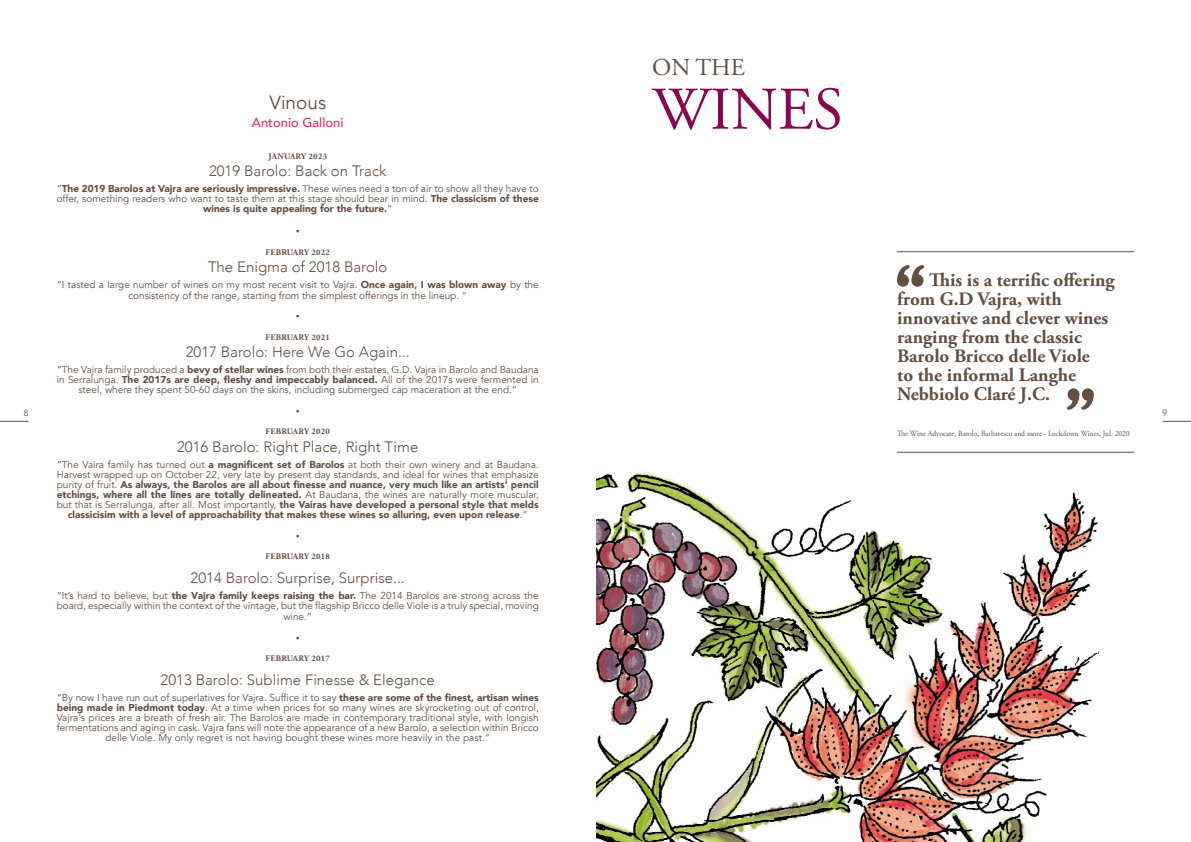
<style>
.page{position:relative;width:1191px;height:842px;background:#fff}
.page>*{position:absolute;margin:0;border:0;box-sizing:border-box;transform-origin:0 0}
.t1{font:60.4px "Adobe Garamond Pro";color:#8a0551}
.t2{font:24.2px "Adobe Garamond Pro";color:#634e42}
.t3{font:700 19px/19px "Adobe Garamond Pro";color:#634e42}
.t4{font:19px "Avenir";color:#634e42}
.t5{font:300 15px "Avenir";color:#634e42}
.t6{font:500 13px "Avenir";color:#e72b5b}
.t7{font:10px/10px "Avenir";color:#634e42;text-align:center}
.t8{font:900 10px/10px "Avenir";color:#634e42;text-align:center}
.t9{font:300 9px "Avenir";color:#634e42}
.t10{font:700 8.5px "Adobe Garamond Pro";letter-spacing:.03em;color:#634e42}
.t11{font:8px "Adobe Garamond Pro";color:#634e42;scale:.94 1}
.s1{font-weight:900}
.s2{font-weight:400}
</style>
<div class="page">
<svg style="left:0;top:421px;width:28px;height:1px"></svg>
<svg style="left:1162px;top:421px;width:29px;height:1px"></svg>
<img style="left:596px;top:451px;width:536px;height:391px">
<hr style="left:897px;top:452px;width:237px;height:1px;background:#634e42">
<hr style="left:897px;top:251px;width:237px;height:1px;background:#634e42">
<svg style="left:1067px;top:388px;width:26px;height:22px"></svg>
<svg style="left:897px;top:265px;width:27px;height:22px"></svg>
<h2 class="t2" style="left:652px;top:53px;width:94px">ON THE</h2>
<h1 class="t1" style="left:652px;top:73px;width:192px">WINES</h1>
<h3 class="t4" style="left:269px;top:91px;width:58px">Vinous</h3>
<h3 class="t6" style="left:252px;top:111px;width:93px">Antonio Galloni</h3>
<p class="t10" style="left:268px;top:152px;width:60px">JANUARY 2023</p>
<h3 class="t5" style="left:209px;top:162px;width:179px">2019 Barolo: Back on Track</h3>
<p class="t7" style="left:57px;top:184px;width:483px">“<span class="s1">The 2019 Barolos at Vajra are seriously impressive.</span> These wines need a ton of air to show all they have to offer, something readers who want to taste them at this stage should bear in mind. <span class="s1">The classicism of these wines is quite appealing for the future.</span>“</p>
<p class="t10" style="left:296px;top:227px;width:5px">•</p>
<p class="t10" style="left:265px;top:248px;width:66px">FEBRUARY 2022</p>
<h3 class="t5" style="left:208px;top:258px;width:181px">The Enigma of 2018 Barolo</h3>
<p class="t7" style="left:57px;top:280px;width:483px">“I tasted a large number of wines on my most recent visit to Vajra. <span class="s1">Once again, I was blown away</span> by the consistency of the range, starting from the simplest offerings in the lineup. “</p>
<p class="t10" style="left:296px;top:311px;width:5px">•</p>
<p class="t10" style="left:265px;top:333px;width:66px">FEBRUARY 2021</p>
<h3 class="t5" style="left:186px;top:343px;width:225px">2017 Barolo: Here We Go Again...</h3>
<p class="t7" style="left:57px;top:365px;width:483px">“The Vajra family produced a <span class="s1">bevy of stellar wines</span> from both their estates, G.D. Vajra in Barolo and Baudana in Serralunga. <span class="s1">The 2017s are deep, fleshy and impeccably balanced.</span> All of the 2017s were fermented in steel, where they spent 50-60 days on the skins, including submerged cap maceration at the end.“</p>
<p class="t10" style="left:296px;top:406px;width:5px">•</p>
<p class="t10" style="left:265px;top:427px;width:66px">FEBRUARY 2020</p>
<h3 class="t5" style="left:177px;top:438px;width:243px">2016 Barolo: Right Place, Right Time</h3>
<p class="t8" style="left:57px;top:459px;width:483px"><span class="s2">“The Vaira family has turned out</span> a magnificent set of Barolos <span class="s2">at both their own winery and at Baudana.<br>Harvest wrapped up on October 22, very late by present day standards, and ideal for wines that emphasize purity of fruit.</span> As always, the Barolos are all about finesse and nuance, very much like an artists’ pencil etchings, where all the lines are totally delineated. <span class="s2">At Baudana, the wines are naturally more muscular, but that is Serralunga, after all. Most importantly,</span> the Vairas have developed a personal style that melds classicisim with a level of approachability that makes these wines so alluring, even upon release<span class="s2">.“</span></p>
<p class="t10" style="left:296px;top:531px;width:5px">•</p>
<p class="t10" style="left:265px;top:552px;width:66px">FEBRUARY 2018</p>
<h3 class="t5" style="left:191px;top:569px;width:216px">2014 Barolo: Surprise, Surprise...</h3>
<p class="t7" style="left:57px;top:591px;width:483px;text-align:left">“It’s hard to believe, but <span class="s1">the Vajra family keeps raising the bar.</span> The 2014 Barolos are strong across the board, especially within the context of the vintage, but the flagship Bricco delle Viole is a truly special, moving</p>
<p class="t7" style="left:283px;top:612px;width:30px">wine.“</p>
<p class="t10" style="left:296px;top:633px;width:5px">•</p>
<p class="t10" style="left:265px;top:653px;width:66px">FEBRUARY 2017</p>
<h3 class="t5" style="left:161px;top:671px;width:276px">2013 Barolo: Sublime Finesse &amp; Elegance</h3>
<p class="t7" style="left:57px;top:693px;width:483px">“By now I have run out of superlatives for Vajra. Suffice it to say <span class="s1">these are some of the finest, artisan wines being made in Piedmont today</span>. At a time when prices for so many wines are skyrocketing out of control, Vajra's prices are a breath of fresh air. The Barolos are made in contemporary traditional style, with longish fermentations and aging in cask. Vajra fans will note the appearance of a new Barolo, a selection within Bricco delle Viole. My only regret is not having bought these wines more heavily in the past.“</p>
<h3 class="t3" style="left:897px;top:271px;width:219px;text-indent:32px">This is a terrific offering from G.D Vajra, with innovative and clever wines ranging from the classic<br>Barolo Bricco delle Viole<br>to the informal Langhe<br>Nebbiolo Claré J.C.</h3>
<p class="t11" style="left:897px;top:428px;width:249px">The Wine Advocate, Barolo, Barbaresco and more - Lockdown Wines, Jul. 2020</p>
<p class="t9" style="left:24px;top:407px;width:6px">8</p>
<p class="t9" style="left:1162px;top:407px;width:6px">9</p>
</div>
